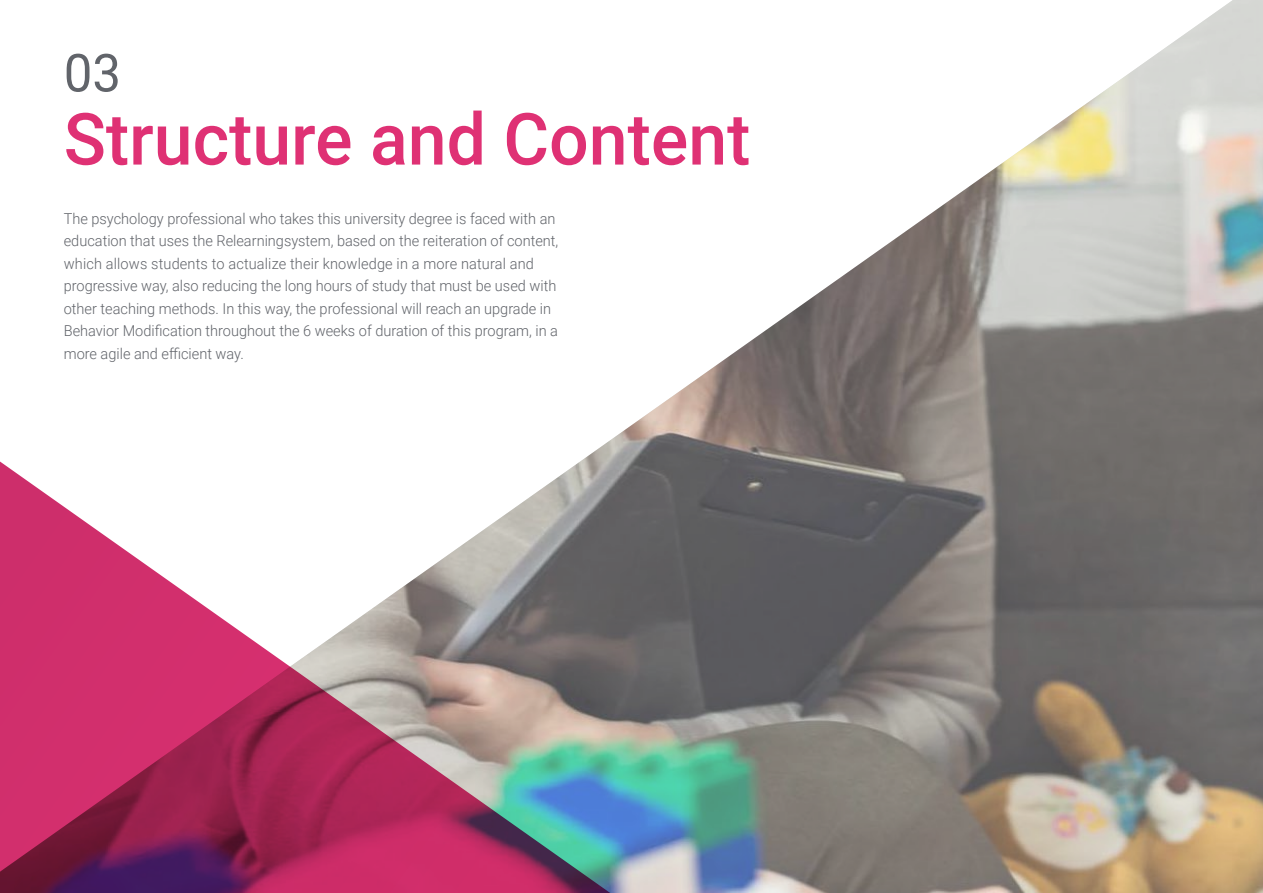
<style>
.page{position:relative;width:1263px;height:893px;background:#fff}
.page>*{position:absolute;margin:0;border:0;box-sizing:border-box;transform-origin:0 0}
.t1{font:500 72px "Roboto";color:#df3174}
.t2{font:52.5px "Roboto";color:#61646a}
.t3{font:300 15px/22.5px "Roboto";color:#61646a}
</style>
<div class="page">
<img style="left:602px;top:0;width:661px;height:893px">
<svg style="left:0;top:446px;width:640px;height:447px"></svg>
<h2 class="t2" style="left:64px;top:36px;width:59px">03</h2>
<h1 class="t1" style="left:64px;top:89px;width:688px">Structure and Content</h1>
<p class="t3" style="left:64px;top:207px;width:496px">The psychology professional who takes this university degree is faced with an education that uses the Relearningsystem, based on the reiteration of content, which allows students to actualize their knowledge in a more natural and progressive way, also reducing the long hours of study that must be used with other teaching methods. In this way, the professional will reach an upgrade in Behavior Modification throughout the 6 weeks of duration of this program, in a more agile and efficient way.</p>
</div>
